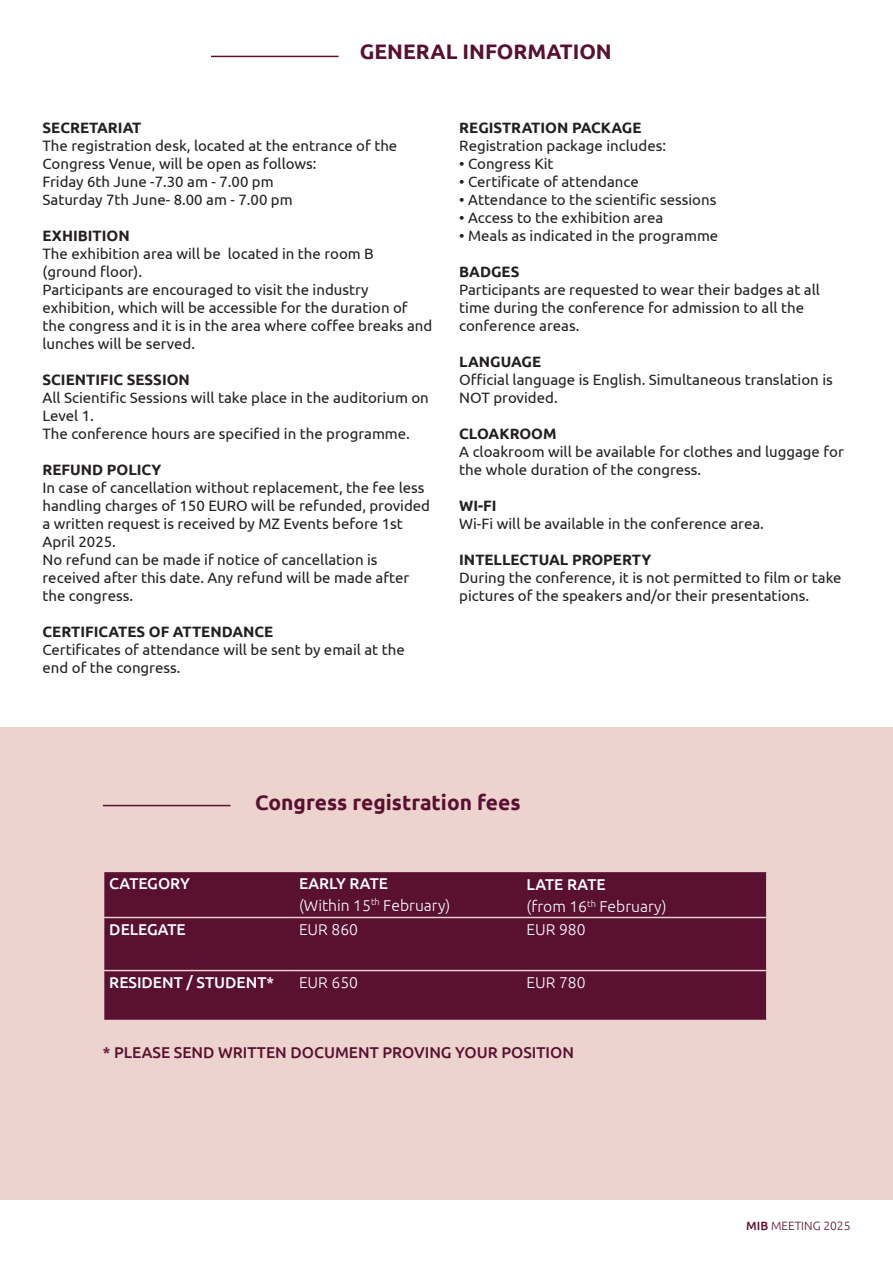
<style>
.page{position:relative;width:893px;height:1263px;background:#fff}
.page>*{position:absolute;margin:0;border:0;box-sizing:border-box;transform-origin:0 0}
.t1{font:700 21px "Ubuntu";color:#591031}
.t2{font:300 15.6px/21.3px "Ubuntu";color:#fff}
.t3{font:500 15.6px "Ubuntu";color:#591031}
.t4{font:500 15.6px "Ubuntu";color:#fff}
.t5{font:15px/18px "Ubuntu";color:#231f20}
.t6{font:700 15px "Ubuntu";color:#231f20}
.t7{font:300 12px "Ubuntu";color:#591031}
.s1{font-weight:500}
</style>
<div class="page">
<hr style="left:211px;top:56px;width:128px;height:1px;background:#591031">
<div style="left:0;top:727px;width:893px;height:472px;background:#edd3ce"></div>
<hr style="left:103px;top:805px;width:127px;height:1px;background:#591031">
<div style="left:104px;top:872px;width:189px;height:148px;background:#591031"></div>
<div style="left:294px;top:872px;width:472px;height:148px;background:#591031"></div>
<hr style="left:293px;top:872px;width:1px;height:45px;background:#591031">
<hr style="left:520px;top:872px;width:2px;height:45px;background:#591031">
<hr style="left:293px;top:918px;width:1px;height:52px;background:#591031">
<hr style="left:520px;top:918px;width:2px;height:52px;background:#591031">
<hr style="left:293px;top:971px;width:1px;height:49px;background:#591031">
<hr style="left:520px;top:971px;width:2px;height:49px;background:#591031">
<hr style="left:103px;top:917px;width:190px;height:1px;background:#edd3ce">
<hr style="left:293px;top:917px;width:228px;height:1px;background:#edd3ce">
<hr style="left:521px;top:917px;width:246px;height:1px;background:#edd3ce">
<hr style="left:103px;top:970px;width:190px;height:1px;background:#edd3ce">
<hr style="left:293px;top:970px;width:228px;height:1px;background:#edd3ce">
<hr style="left:521px;top:970px;width:246px;height:1px;background:#edd3ce">
<h1 class="t1" style="left:360px;top:43px;width:253px">GENERAL INFORMATION</h1>
<p class="t6" style="left:43px;top:121px;width:100px">SECRETARIAT</p>
<p class="t5" style="left:43px;top:136px;width:356px">The registration desk, located at the entrance of the Congress Venue, will be open as follows:<br>Friday 6th June -7.30 am - 7.00 pm<br>Saturday 7th June- 8.00 am - 7.00 pm</p>
<p class="t6" style="left:43px;top:229px;width:89px">EXHIBITION</p>
<p class="t5" style="left:43px;top:244px;width:391px">The exhibition area will be located in the room B<br>(ground floor).<br>Participants are encouraged to visit the industry exhibition, which will be accessible for the duration of the congress and it is in the area where coffee breaks and lunches will be served.</p>
<p class="t6" style="left:43px;top:373px;width:149px">SCIENTIFIC SESSION</p>
<p class="t5" style="left:43px;top:388px;width:388px">All Scientific Sessions will take place in the auditorium on<br>Level 1.<br>The conference hours are specified in the programme.</p>
<p class="t6" style="left:43px;top:463px;width:120px">REFUND POLICY</p>
<p class="t5" style="left:43px;top:478px;width:389px">In case of cancellation without replacement, the fee less handling charges of 150 EURO will be refunded, provided a written request is received by MZ Events before 1st April 2025.<br>No refund can be made if notice of cancellation is received after this date. Any refund will be made after the congress.</p>
<p class="t6" style="left:43px;top:625px;width:232px">CERTIFICATES OF ATTENDANCE</p>
<p class="t5" style="left:43px;top:640px;width:364px">Certificates of attendance will be sent by email at the end of the congress.</p>
<p class="t6" style="left:459px;top:121px;width:184px">REGISTRATION PACKAGE</p>
<p class="t5" style="left:459px;top:136px;width:208px">Registration package includes:</p>
<p class="t5" style="left:459px;top:155px;width:96px">• Congress Kit</p>
<p class="t5" style="left:459px;top:172px;width:181px">• Certificate of attendance</p>
<p class="t5" style="left:459px;top:190px;width:259px">• Attendance to the scientific sessions</p>
<p class="t5" style="left:459px;top:209px;width:205px">• Access to the exhibition area</p>
<p class="t5" style="left:459px;top:227px;width:261px">• Meals as indicated in the programme</p>
<p class="t6" style="left:459px;top:265px;width:62px">BADGES</p>
<p class="t5" style="left:459px;top:281px;width:362px">Participants are requested to wear their badges at all time during the conference for admission to all the conference areas.</p>
<p class="t6" style="left:459px;top:355px;width:83px">LANGUAGE</p>
<p class="t5" style="left:459px;top:370px;width:375px">Official language is English. Simultaneous translation is<br>NOT provided.</p>
<p class="t6" style="left:459px;top:427px;width:99px">CLOAKROOM</p>
<p class="t5" style="left:459px;top:442px;width:386px">A cloakroom will be available for clothes and luggage for the whole duration of the congress.</p>
<p class="t6" style="left:459px;top:499px;width:39px">WI-FI</p>
<p class="t5" style="left:459px;top:514px;width:306px">Wi-Fi will be available in the conference area.</p>
<p class="t6" style="left:459px;top:553px;width:194px">INTELLECTUAL PROPERTY</p>
<p class="t5" style="left:459px;top:568px;width:384px">During the conference, it is not permitted to film or take pictures of the speakers and/or their presentations.</p>
<h1 class="t1" style="left:255px;top:794px;width:267px">Congress registration fees</h1>
<p class="t4" style="left:109px;top:875px;width:82px">CATEGORY</p>
<p class="t2" style="left:299px;top:874px;width:153px"><span class="s1">EARLY RATE<br></span>(Within 15<sup>th</sup> February)</p>
<p class="t2" style="left:527px;top:875px;width:141px"><span class="s1">LATE RATE<br></span>(from 16<sup>th</sup> February)</p>
<p class="t4" style="left:109px;top:921px;width:78px">DELEGATE</p>
<p class="t2" style="left:299px;top:920px;width:60px">EUR 860</p>
<p class="t2" style="left:527px;top:920px;width:60px">EUR 980</p>
<p class="t4" style="left:109px;top:973px;width:166px">RESIDENT / STUDENT*</p>
<p class="t2" style="left:299px;top:973px;width:60px">EUR 650</p>
<p class="t2" style="left:527px;top:973px;width:60px">EUR 780</p>
<p class="t3" style="left:103px;top:1043px;width:473px">* PLEASE SEND WRITTEN DOCUMENT PROVING YOUR POSITION</p>
<p class="t7" style="left:746px;top:1218px;width:106px"><span class="s1">MIB</span> MEETING 2025</p>
</div>
